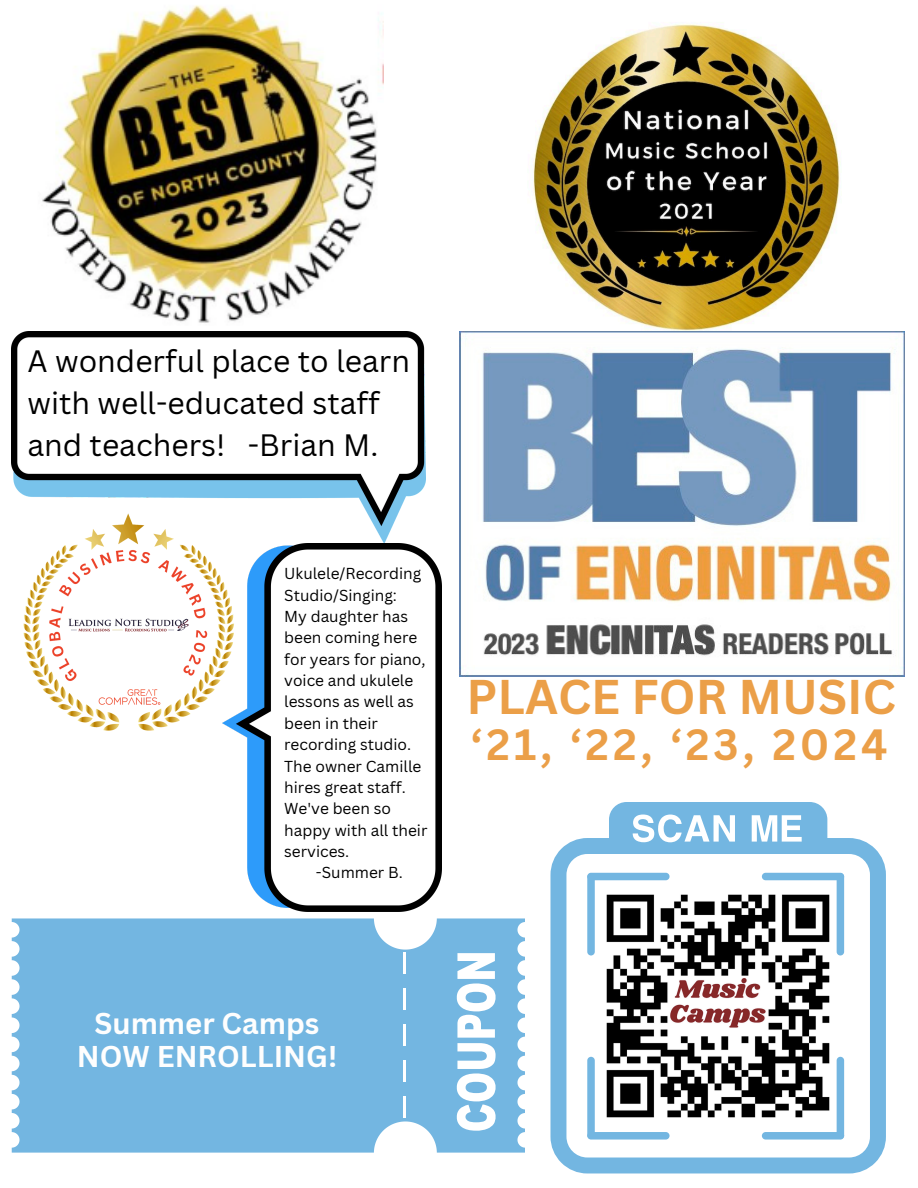
<style>
.page{position:relative;width:918px;height:1188px;background:#fff}
.page>*{position:absolute;margin:0;border:0;box-sizing:border-box;transform-origin:0 0}
.t1{font:700 47.4px "Canva Sans";color:#eb9f48}
.t2{font:700 42.6px "Canva Sans";letter-spacing:.09em;color:#eb9f48}
.t3{font:30.15px/42.2px "Canva Sans";color:#000}
.t4{font:700 29.25px/32.7px "Canva Sans";color:#fefefe;text-align:center}
.t5{font:15.45px/21.3px "Canva Sans";color:#000}
</style>
<div class="page">
<div style="left:12px;top:918px;width:513px;height:234px;background:#73b6e1"></div>
<svg style="left:457px;top:953px;width:39px;height:178px"></svg>
<hr style="left:404px;top:952px;width:2px;height:22px;background:#fff">
<hr style="left:404px;top:989px;width:2px;height:21px;background:#fff">
<hr style="left:404px;top:1025px;width:2px;height:21px;background:#fff">
<hr style="left:404px;top:1061px;width:2px;height:21px;background:#fff">
<hr style="left:404px;top:1097px;width:2px;height:21px;background:#fff">
<svg style="left:550px;top:838px;width:336px;height:335px"></svg>
<svg style="left:609px;top:802px;width:218px;height:40px"></svg>
<div style="left:587px;top:873px;width:83px;height:7px;background:#73b6e1;border-radius:4px"></div>
<div style="left:587px;top:873px;width:8px;height:83px;background:#73b6e1;border-radius:4px"></div>
<div style="left:762px;top:873px;width:82px;height:7px;background:#73b6e1;border-radius:4px"></div>
<div style="left:837px;top:873px;width:7px;height:83px;background:#73b6e1;border-radius:4px"></div>
<div style="left:587px;top:1132px;width:83px;height:8px;background:#73b6e1;border-radius:4px"></div>
<div style="left:587px;top:1057px;width:8px;height:82px;background:#73b6e1;border-radius:4px"></div>
<div style="left:762px;top:1132px;width:82px;height:8px;background:#73b6e1;border-radius:4px"></div>
<div style="left:837px;top:1057px;width:7px;height:82px;background:#73b6e1;border-radius:4px"></div>
<img style="left:600px;top:889px;width:235px;height:235px">
<img style="left:42px;top:5px;width:341px;height:318px">
<img style="left:23px;top:543px;width:200px;height:188px">
<img style="left:533px;top:24px;width:308px;height:307px">
<img style="left:459px;top:331px;width:445px;height:346px">
<img style="left:12px;top:331px;width:414px;height:212px">
<img style="left:223px;top:543px;width:218px;height:369px">
<p class="t3" style="left:27px;top:339px;width:384px">A wonderful place to learn with well-educated staff and teachers! -Brian M.</p>
<p class="t5" style="left:284px;top:563px;width:139px">Ukulele/Recording<br>Studio/Singing:</p>
<p class="t5" style="left:284px;top:605px;width:145px">My daughter has been coming here for years for piano, voice and ukulele lessons as well as been in their recording studio.<br>The owner Camille hires great staff.<br>We've been so happy with all their services.</p>
<h1 class="t5" style="left:316px;top:862px;width:88px">-Summer B.</h1>
<p class="t1" style="left:467px;top:663px;width:431px">PLACE FOR MUSIC</p>
<p class="t2" style="left:471px;top:714px;width:418px">‘21, ‘22, ‘23, 2024</p>
<p class="t4" style="left:77px;top:1006px;width:262px">Summer Camps<br>NOW ENROLLING!</p>
</div>
